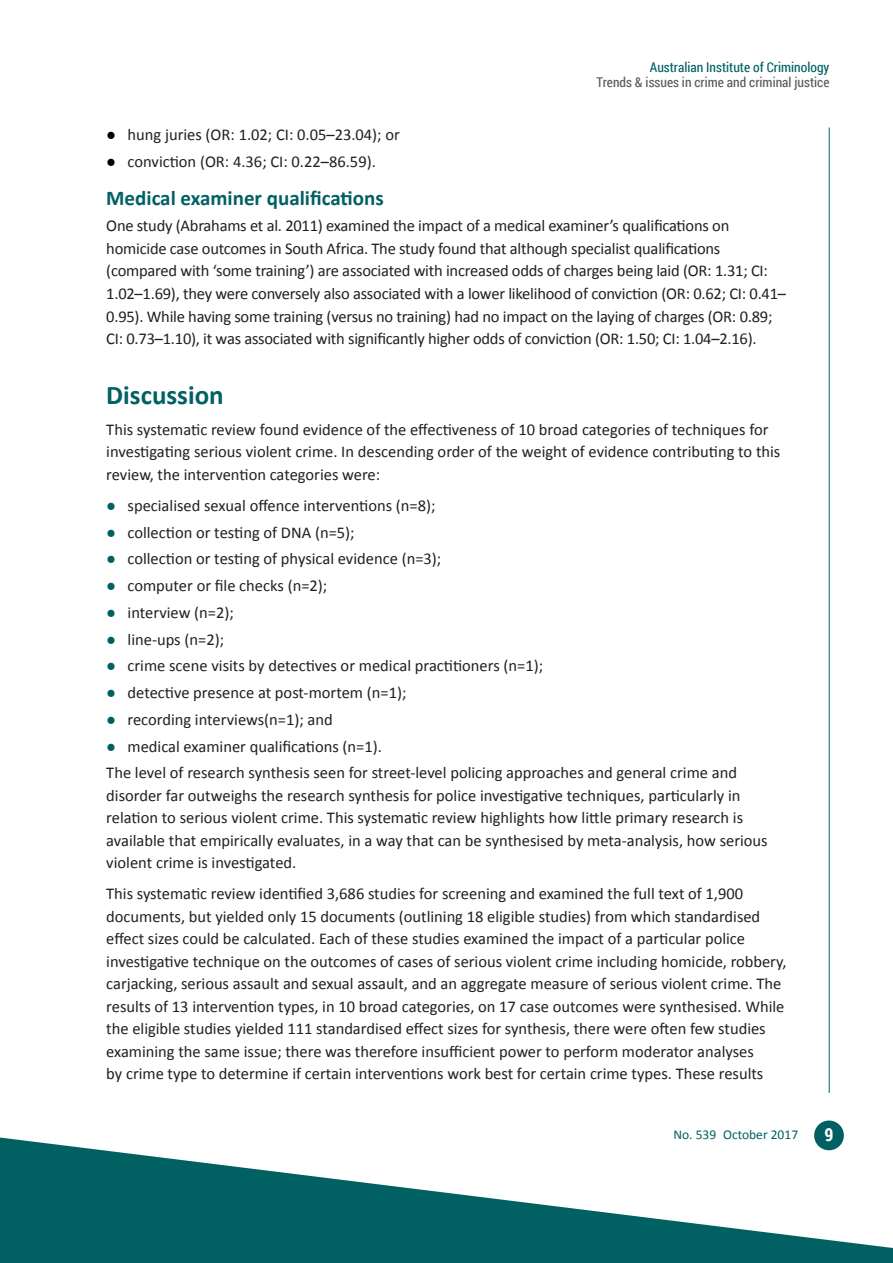
<style>
.page{position:relative;width:893px;height:1263px;background:#fff}
.page>*{position:absolute;margin:0;border:0;box-sizing:border-box;transform-origin:0 0}
.t1{font:700 27px "Calibri";color:#006062}
.t2{font:700 21px "Calibri";color:#006062}
.t3{font:700 18px "Roboto Condensed";color:#fff}
.t4{font:16.5px/22.5px "Calibri";color:#231f20}
.t5{font:13.5px "Roboto Condensed";color:#57585a}
.t6{font:13.5px "Roboto Condensed";color:#006062}
.t7{font:13.5px "Calibri";color:#006062}
.s1{color:#000}
.s2{color:#006062}
</style>
<div class="page">
<hr style="left:829px;top:128px;width:1px;height:965px;background:#006062">
<div style="left:814px;top:1120px;width:30px;height:30px;background:#006062;border-radius:50%"></div>
<svg style="left:0;top:1137px;width:893px;height:126px;fill:#006062"></svg>
<p class="t6" style="left:650px;top:58px;width:181px">Australian Institute of Criminology</p>
<p class="t5" style="left:597px;top:73px;width:234px">Trends &amp; issues in crime and criminal justice</p>
<p class="t4" style="left:106px;top:123px;width:295px"><span class="s1">●</span> hung juries (OR: 1.02; CI: 0.05–23.04); or</p>
<p class="t4" style="left:106px;top:150px;width:271px"><span class="s1">●</span> conviction (OR: 4.36; CI: 0.22–86.59).</p>
<p class="t2" style="left:106px;top:184px;width:279px">Medical examiner qualifications</p>
<p class="t4" style="left:106px;top:215px;width:681px">One study (Abrahams et al. 2011) examined the impact of a medical examiner’s qualifications on homicide case outcomes in South Africa. The study found that although specialist qualifications (compared with ‘some training’) are associated with increased odds of charges being laid (OR: 1.31; CI:<br>1.02–1.69), they were conversely also associated with a lower likelihood of conviction (OR: 0.62; CI: 0.41– 0.95). While having some training (versus no training) had no impact on the laying of charges (OR: 0.89; CI: 0.73–1.10), it was associated with significantly higher odds of conviction (OR: 1.50; CI: 1.04–2.16).</p>
<h1 class="t1" style="left:106px;top:377px;width:119px">Discussion</h1>
<p class="t4" style="left:106px;top:418px;width:676px">This systematic review found evidence of the effectiveness of 10 broad categories of techniques for investigating serious violent crime. In descending order of the weight of evidence contributing to this review, the intervention categories were:</p>
<p class="t4" style="left:106px;top:494px;width:331px"><span class="s2">●</span> specialised sexual offence interventions (n=8);</p>
<p class="t4" style="left:106px;top:521px;width:250px"><span class="s2">●</span> collection or testing of DNA (n=5);</p>
<p class="t4" style="left:106px;top:548px;width:337px"><span class="s2">●</span> collection or testing of physical evidence (n=3);</p>
<p class="t4" style="left:106px;top:574px;width:223px"><span class="s2">●</span> computer or file checks (n=2);</p>
<p class="t4" style="left:106px;top:601px;width:129px"><span class="s2">●</span> interview (n=2);</p>
<p class="t4" style="left:106px;top:628px;width:119px"><span class="s2">●</span> line-ups (n=2);</p>
<p class="t4" style="left:106px;top:655px;width:438px"><span class="s2">●</span> crime scene visits by detectives or medical practitioners (n=1);</p>
<p class="t4" style="left:106px;top:681px;width:302px"><span class="s2">●</span> detective presence at post-mortem (n=1);</p>
<p class="t4" style="left:106px;top:708px;width:228px"><span class="s2">●</span> recording interviews(n=1); and</p>
<p class="t4" style="left:106px;top:733px;width:632px;line-height:26.7px"><span class="s2">●</span> medical examiner qualifications (n=1).<br>The level of research synthesis seen for street-level policing approaches and general crime and</p>
<p class="t4" style="left:106px;top:784px;width:663px">disorder far outweighs the research synthesis for police investigative techniques, particularly in relation to serious violent crime. This systematic review highlights how little primary research is available that empirically evaluates, in a way that can be synthesised by meta-analysis, how serious violent crime is investigated.</p>
<p class="t4" style="left:106px;top:883px;width:682px">This systematic review identified 3,686 studies for screening and examined the full text of 1,900 documents, but yielded only 15 documents (outlining 18 eligible studies) from which standardised effect sizes could be calculated. Each of these studies examined the impact of a particular police investigative technique on the outcomes of cases of serious violent crime including homicide, robbery, carjacking, serious assault and sexual assault, and an aggregate measure of serious violent crime. The results of 13 intervention types, in 10 broad categories, on 17 case outcomes were synthesised. While the eligible studies yielded 111 standardised effect sizes for synthesis, there were often few studies examining the same issue; there was therefore insufficient power to perform moderator analyses<br>by crime type to determine if certain interventions work best for certain crime types. These results</p>
<p class="t7" style="left:673px;top:1126px;width:126px">No. 539 October 2017</p>
<p class="t3" style="left:824px;top:1122px;width:10px">9</p>
</div>
